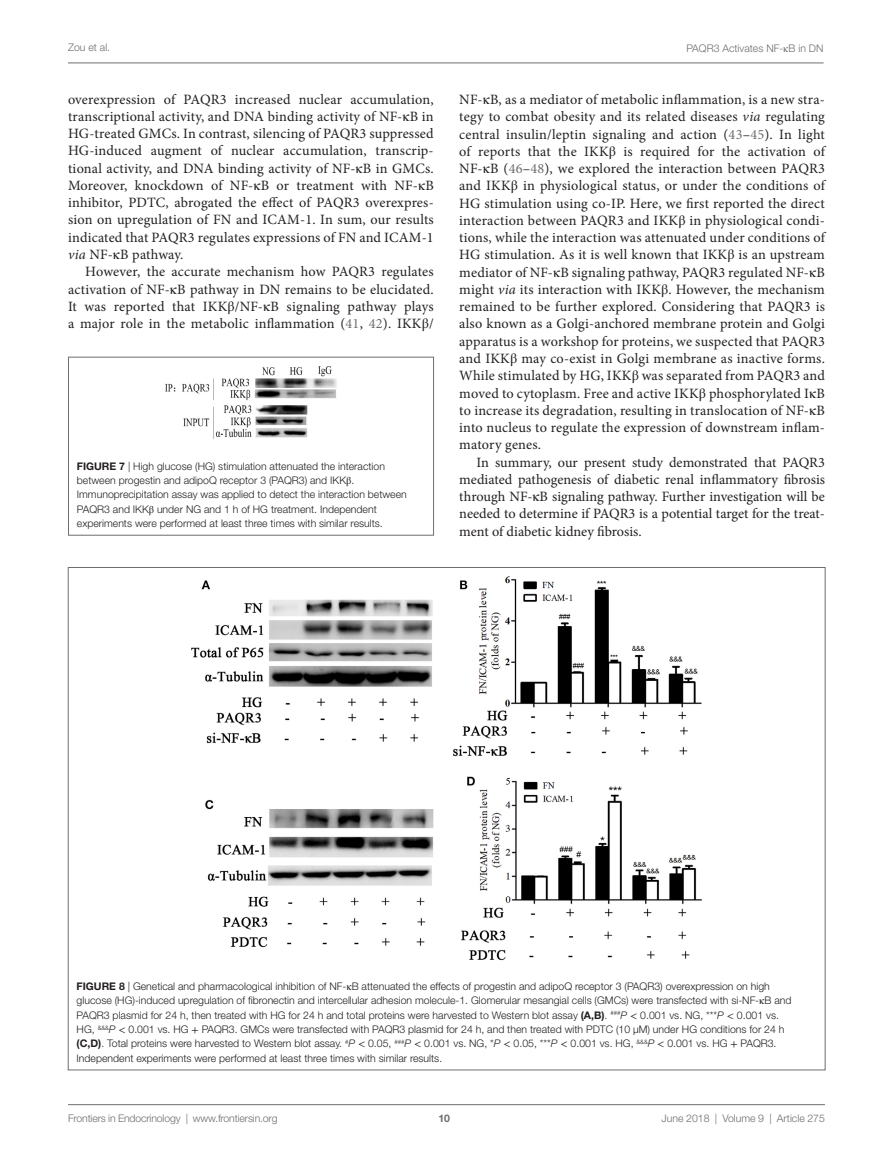
<style>
.page{position:relative;width:893px;height:1170px;background:#fff}
.page>*{position:absolute;margin:0;border:0;box-sizing:border-box;transform-origin:0 0}
.t1{font:14.25px/17.2px "Minion Pro";letter-spacing:.01em;color:#231f20;text-align:justify}
.t2{font:300 10.5px/14.2px "Helvetica Neue LT Std";color:#231f20}
.t3{font:300 10.5px "Helvetica Neue LT Std";letter-spacing:-.015em;color:#6c6d70}
.t4{font:700 10.5px "Helvetica Neue LT Std";color:#6c6d70}
.s1{font-family:"STIX General";font-weight:400}
.s2{font-family:"STIX General"}
.s3{font-style:italic}
.s4{color:#6c6d70}
.s5{font-weight:700}
</style>
<div class="page">
<img style="left:165px;top:366px;width:172px;height:73px">
<div style="left:68px;top:357px;width:366px;height:178px;border:1px solid #6c6d70"></div>
<hr style="left:68px;top:63px;width:756px;height:1px;background:#6c6d70">
<hr style="left:68px;top:1104px;width:757px;height:1px;background:#6c6d70">
<img style="left:191px;top:576px;width:511px;height:384px">
<p class="t3" style="left:68px;top:41px;width:44px">Zou et al.</p>
<p class="t3" style="left:686px;top:42px;width:139px">PAQR3 Activates NF-<span class="s1">κ</span>B in DN</p>
<p class="t1" style="left:68px;top:90px;width:367px">overexpression of PAQR3 increased nuclear accumulation, transcriptional activity, and DNA binding activity of NF-<span class="s2">κ</span>B in HG-treated GMCs. In contrast, silencing of PAQR3 suppressed HG-induced augment of nuclear accumulation, transcrip&shy;tional activity, and DNA binding activity of NF-<span class="s2">κ</span>B in GMCs.<br>Moreover, knockdown of NF-<span class="s2">κ</span>B or treatment with NF-<span class="s2">κ</span>B inhibitor, PDTC, abrogated the effect of PAQR3 overexpres&shy;sion on upregulation of FN and ICAM-1. In sum, our results indicated that PAQR3 regulates expressions of FN and ICAM-1 <span class="s3">via</span> NF-<span class="s2">κ</span>B pathway.</p>
<p class="t1" style="left:68px;top:263px;width:367px;text-indent:17px">However, the accurate mechanism how PAQR3 regulates activation of NF-<span class="s2">κ</span>B pathway in DN remains to be elucidated.<br>It was reported that IKK<span class="s2">β</span>/NF-<span class="s2">κ</span>B signaling pathway plays a major role in the metabolic inflammation (<span class="s4">41</span>, <span class="s4">42</span>). IKK<span class="s2">β</span>/</p>
<p class="t2" style="left:77px;top:458px;width:331px"><span class="s5">FIGURE 7</span> | High glucose (HG) stimulation attenuated the interaction between progestin and adipoQ receptor 3 (PAQR3) and IKK<span class="s1">β</span>.<br>Immunoprecipitation assay was applied to detect the interaction between PAQR3 and IKK<span class="s1">β</span> under NG and 1 h of HG treatment. Independent experiments were performed at least three times with similar results.</p>
<p class="t1" style="left:459px;top:91px;width:367px;text-align:left">NF-<span class="s2">κ</span>B, as a mediator of metabolic inflammation, is a new stra&shy;tegy to combat obesity and its related diseases <span class="s3">via</span> regulating central insulin/leptin signaling and action (<span class="s4">43</span>–<span class="s4">45</span>). In light of reports that the IKK<span class="s2">β</span> is required for the activation of NF-<span class="s2">κ</span>B (<span class="s4">46</span>–<span class="s4">48</span>), we explored the interaction between PAQR3 and IKK<span class="s2">β</span> in physiological status, or under the conditions of HG stimulation using co-IP. Here, we first reported the direct interaction between PAQR3 and IKK<span class="s2">β</span> in physiological condi&shy;tions, while the interaction was attenuated under conditions of HG stimulation. As it is well known that IKK<span class="s2">β</span> is an upstream mediator of NF-<span class="s2">κ</span>B signaling pathway, PAQR3 regulated NF-<span class="s2">κ</span>B might <span class="s3">via</span> its interaction with IKK<span class="s2">β</span>. However, the mechanism remained to be further explored. Considering that PAQR3 is also known as a Golgi-anchored membrane protein and Golgi apparatus is a workshop for proteins, we suspected that PAQR3 and IKK<span class="s2">β</span> may co-exist in Golgi membrane as inactive forms.<br>While stimulated by HG, IKK<span class="s2">β</span> was separated from PAQR3 and moved to cytoplasm. Free and active IKK<span class="s2">β</span> phosphorylated I<span class="s2">κ</span>B to increase its degradation, resulting in translocation of NF-<span class="s2">κ</span>B into nucleus to regulate the expression of downstream inflam&shy;matory genes.</p>
<p class="t1" style="left:459px;top:453px;width:367px;text-indent:17px">In summary, our present study demonstrated that PAQR3 mediated pathogenesis of diabetic renal inflammatory fibrosis through NF-<span class="s2">κ</span>B signaling pathway. Further investigation will be needed to determine if PAQR3 is a potential target for the treat&shy;ment of diabetic kidney fibrosis.</p>
<p class="t2" style="left:77px;top:979px;width:716px"><span class="s5">FIGURE 8</span> | Genetical and pharmacological inhibition of NF-<span class="s1">κ</span>B attenuated the effects of progestin and adipoQ receptor 3 (PAQR3) overexpression on high glucose (HG)-induced upregulation of fibronectin and intercellular adhesion molecule-1. Glomerular mesangial cells (GMCs) were transfected with si-NF-<span class="s1">κ</span>B and PAQR3 plasmid for 24 h, then treated with HG for 24 h and total proteins were harvested to Western blot assay <span class="s5">(A,B)</span>. <sup>###</sup><span class="s3">P</span> <span class="s1">&lt;</span> 0.001 vs. NG, ***<span class="s3">P</span> <span class="s1">&lt;</span> 0.001 vs.<br>HG, <sup>&amp;&amp;&amp;</sup><span class="s3">P</span> <span class="s1">&lt;</span> 0.001 vs. HG <span class="s1">+</span> PAQR3. GMCs were transfected with PAQR3 plasmid for 24 h, and then treated with PDTC (10 µM) under HG conditions for 24 h <span class="s5">(C,D)</span>. Total proteins were harvested to Western blot assay. <sup>#</sup><span class="s3">P</span> <span class="s1">&lt;</span> 0.05, <sup>###</sup><span class="s3">P</span> <span class="s1">&lt;</span> 0.001 vs. NG, *<span class="s3">P</span> <span class="s1">&lt;</span> 0.05, ***<span class="s3">P</span> <span class="s1">&lt;</span> 0.001 vs. HG, <sup>&amp;&amp;&amp;</sup><span class="s3">P</span> <span class="s1">&lt;</span> 0.001 vs. HG <span class="s1">+</span> PAQR3.<br>Independent experiments were performed at least three times with similar results.</p>
<p class="t3" style="left:68px;top:1111px;width:211px">Frontiers in Endocrinology | www.frontiersin.org</p>
<p class="t3" style="left:662px;top:1111px;width:165px">June 2018 | Volume 9 | Article 275</p>
<p class="t4" style="left:439px;top:1111px;width:13px">10</p>
</div>
